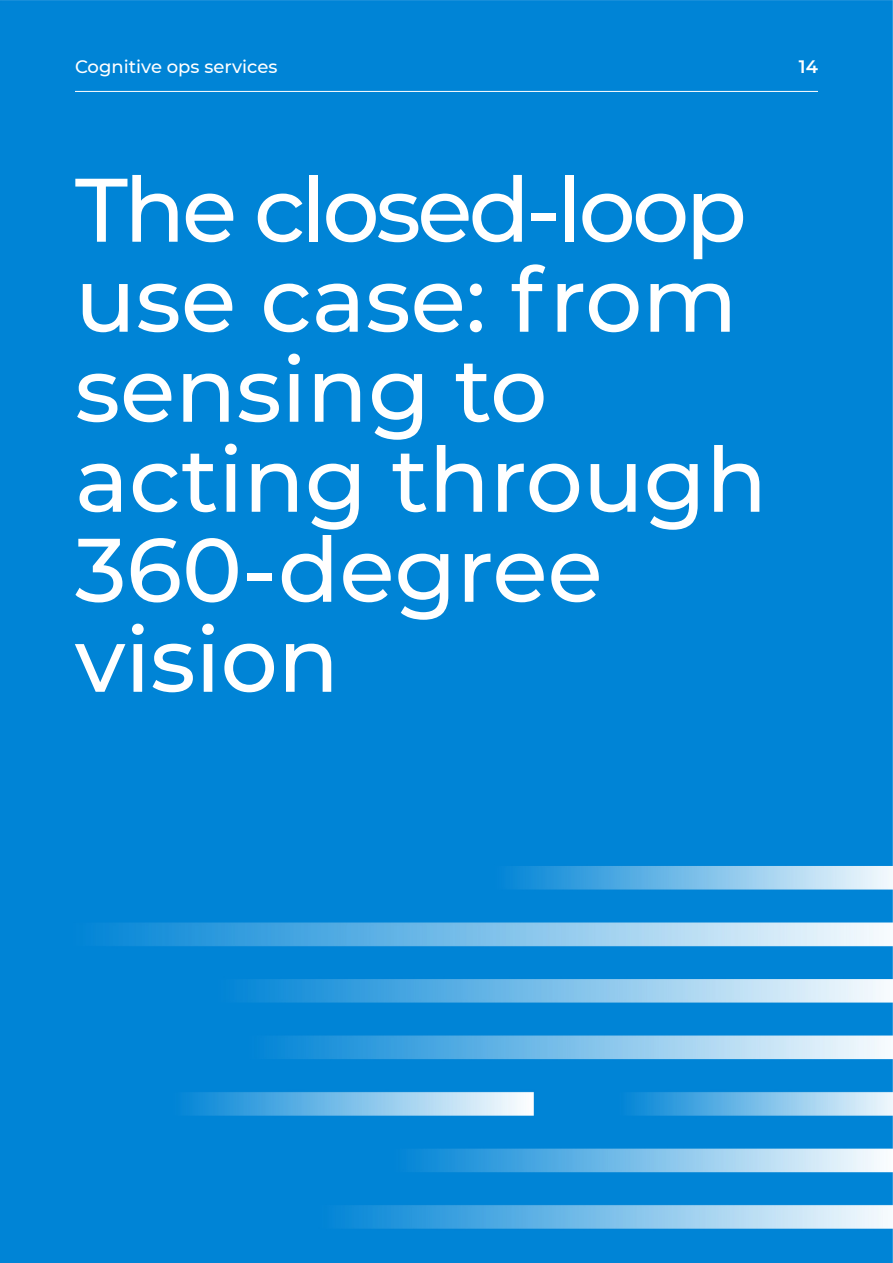
<style>
.page{position:relative;width:893px;height:1263px;background:#fff}
.page>*{position:absolute;margin:0;border:0;box-sizing:border-box;transform-origin:0 0}
.Title_Chapter{font:500 90px/90px "Montserrat";color:#fff}
.t1{font:500 18px "Montserrat";color:#fff}
.t2{font:600 18px "Montserrat";color:#fff}
</style>
<div class="page">
<img style="left:0;top:0;width:893px;height:1263px">
<hr style="left:75px;top:91px;width:743px;height:1px;background:#fff">
<p class="t1" style="left:75px;top:54px;width:204px">Cognitive ops services</p>
<p class="t2" style="left:799px;top:54px;width:21px">14</p>
<p class="Title_Chapter" style="left:75px;top:161px;width:694px">The closed-loop use case: from sensing to acting through<br>360-degree vision</p>
</div>
